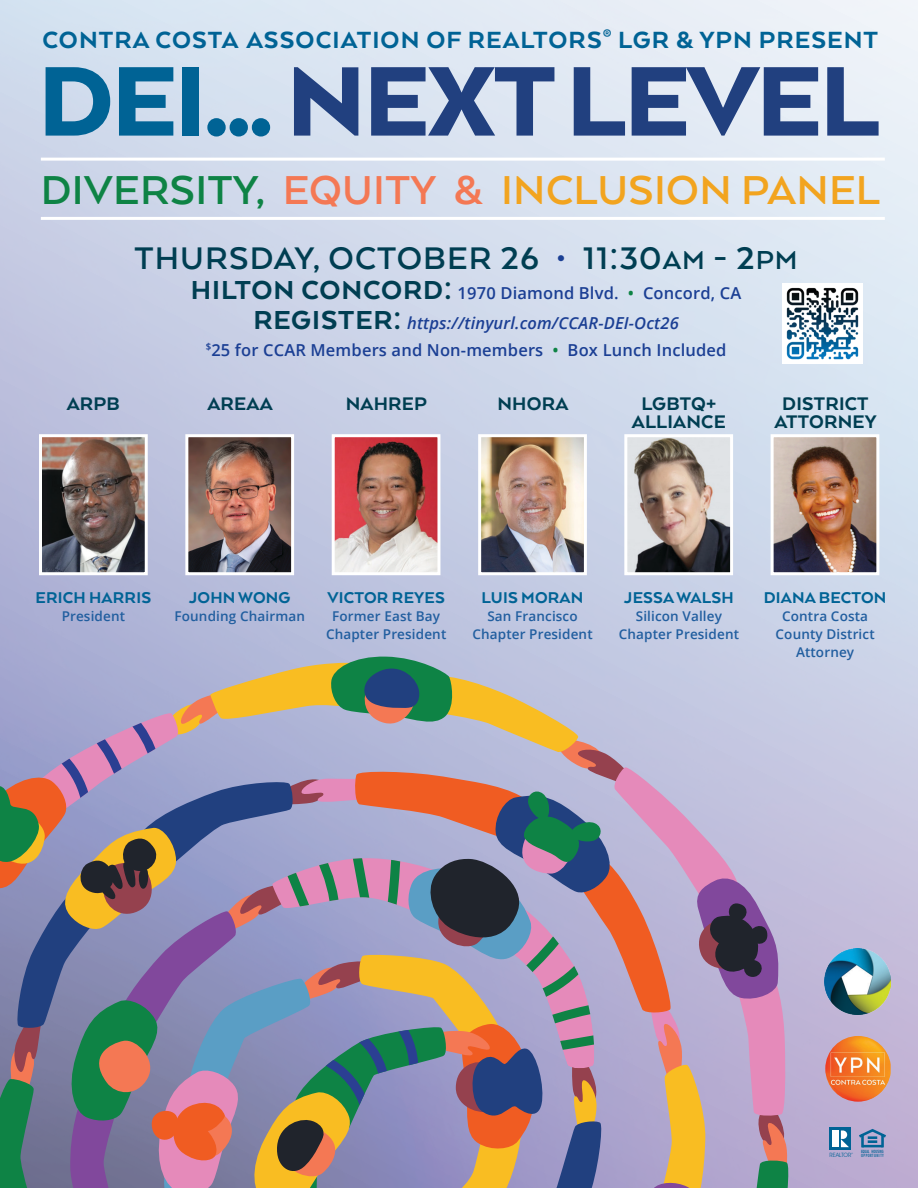
<style>
.page{position:relative;width:918px;height:1188px;background:#fff}
.page>*{position:absolute;margin:0;border:0;box-sizing:border-box;transform-origin:0 0}
.t1{font:900 114px "Arquitecta";letter-spacing:-.02em;color:#21407f}
.t2{font:700 46.5px "Arquitecta";letter-spacing:.01em;color:#f2a41f}
.t3{font:700 36px "Arquitecta";letter-spacing:.03em;color:#003e52}
.t4{font:800 27px "Arquitecta";letter-spacing:.04em;color:#006395}
.t5{font:800 21px/18px "Arquitecta";letter-spacing:.01em;color:#003e52;text-align:center}
.t6{font:800 18px "Arquitecta";letter-spacing:.01em;color:#006395}
.t7{font:italic 600 16.5px/30px "Open Sans";letter-spacing:.01em;color:#1b3f94;text-align:center}
.t8{font:600 16.5px "Open Sans";letter-spacing:.01em;color:#1b3f94}
.t9{font:600 13.5px/18px "Open Sans";letter-spacing:.01em;color:#215e9f;text-align:center}
.t10{font:5.85px "Avant Garde IT Cby BT";color:#006395}
.t11{font:condensed 4.2px "Futura LT";color:#006395}
.t12{font:condensed 4.2px "Futura LT";letter-spacing:.11em;color:#006395}
.t13{font:1.8px "Avant Garde IT Cby BT";color:#006395}
.s1{color:#006395}
.s2{color:#0e8345}
.s3{color:#f47854}
.s4{color:#1b3f94}
.s5{font-size:30px}
.s6{font-family:"Arquitecta";font-weight:800;font-style:normal;font-size:30px;color:#003e52}
.s7{font-style:normal}
.s8{font-style:normal;color:#0e8345}
</style>
<div class="page">
<img style="left:0;top:0;width:918px;height:1188px">
<svg style="left:0;top:656px;width:791px;height:532px;background:#9d91a0"></svg>
<hr style="left:41px;top:158px;width:844px;height:3px;background:#fff">
<hr style="left:41px;top:217px;width:844px;height:3px;background:#fff">
<img style="left:825px;top:948px;width:66px;height:67px">
<img style="left:825px;top:1036px;width:66px;height:66px">
<svg style="left:856px;top:1127px;width:33px;height:20px"></svg>
<hr style="left:862px;top:1145px;width:21px;height:2px;background:#006395">
<svg style="left:830px;top:1128px;width:21px;height:22px"></svg>
<div style="left:832px;top:1131px;width:7px;height:16px;background:#fff"></div>
<svg style="left:841px;top:1131px;width:8px;height:16px"></svg>
<img style="left:482px;top:438px;width:101px;height:133px">
<div style="left:478px;top:434px;width:109px;height:141px;border:3px solid #fff"></div>
<img style="left:775px;top:438px;width:100px;height:133px">
<div style="left:771px;top:434px;width:108px;height:141px;border:3px solid #fff"></div>
<img style="left:628px;top:438px;width:101px;height:133px">
<div style="left:624px;top:434px;width:109px;height:141px;border:3px solid #fff"></div>
<img style="left:43px;top:438px;width:101px;height:133px">
<div style="left:39px;top:434px;width:109px;height:141px;border:3px solid #fff"></div>
<img style="left:336px;top:438px;width:100px;height:133px">
<div style="left:332px;top:434px;width:108px;height:141px;border:3px solid #fff"></div>
<img style="left:189px;top:438px;width:101px;height:133px">
<div style="left:185px;top:434px;width:109px;height:141px;border:3px solid #fff"></div>
<img style="left:782px;top:283px;width:80px;height:80px">
<p class="t4" style="left:43px;top:23px;width:837px">CONTRA COSTA ASSOCIATION OF REALTORS<sup>®</sup> LGR &amp; YPN PRESENT</p>
<p class="t1" style="left:38px;top:30px;width:843px"><span class="s1">DEI...</span> NEXT LEVEL</p>
<p class="t2" style="left:41px;top:161px;width:841px"><span class="s2">DIVERSITY,</span> <span class="s3">EQUITY &amp;</span> INCLUSION PANEL</p>
<p class="t3" style="left:135px;top:236px;width:665px">THURSDAY, OCTOBER 26 <span class="s4">•</span> 11:30<span class="s5">AM</span> - 2<span class="s5">PM</span></p>
<p class="t7" style="left:191px;top:278px;width:552px"><span class="s6">HILTON CONCORD:</span> <span class="s7">1970 Diamond Blvd.</span> <span class="s8">•</span> <span class="s7">Concord, CA<br></span><span class="s6">REGISTER:</span> https://tinyurl.com/CCAR-DEI-Oct26</p>
<p class="t8" style="left:206px;top:339px;width:522px"><sup>$</sup>25 for CCAR Members and Non-members <span class="s2">•</span> Box Lunch Included</p>
<p class="t5" style="left:67px;top:394px;width:55px">ARPB</p>
<p class="t5" style="left:207px;top:394px;width:67px">AREAA</p>
<p class="t5" style="left:346px;top:394px;width:83px">NAHREP</p>
<p class="t5" style="left:497px;top:394px;width:73px">NHORA</p>
<p class="t5" style="left:632px;top:394px;width:95px">LGBTQ+<br>ALLIANCE</p>
<p class="t5" style="left:774px;top:394px;width:104px">DISTRICT<br>ATTORNEY</p>
<p class="t6" style="left:36px;top:586px;width:117px">ERICH HARRIS</p>
<p class="t9" style="left:62px;top:607px;width:65px">President</p>
<p class="t6" style="left:189px;top:586px;width:103px">JOHN WONG</p>
<p class="t9" style="left:175px;top:607px;width:132px">Founding Chairman</p>
<p class="t6" style="left:328px;top:586px;width:119px">VICTOR REYES</p>
<p class="t9" style="left:326px;top:607px;width:122px">Former East Bay<br>Chapter President</p>
<p class="t6" style="left:482px;top:586px;width:103px">LUIS MORAN</p>
<p class="t9" style="left:472px;top:607px;width:122px">San Francisco<br>Chapter President</p>
<p class="t6" style="left:624px;top:586px;width:111px">JESSA WALSH</p>
<p class="t9" style="left:619px;top:607px;width:122px">Silicon Valley<br>Chapter President</p>
<p class="t6" style="left:764px;top:586px;width:124px">DIANA BECTON</p>
<p class="t9" style="left:776px;top:607px;width:101px">Contra Costa<br>County District<br>Attorney</p>
<p class="t11" style="left:861px;top:1149px;width:24px">EQUAL HOUSING</p>
<p class="t10" style="left:830px;top:1151px;width:23px">REALTOR</p>
<p class="t12" style="left:861px;top:1153px;width:24px">OPPORTUNITY</p>
<p class="t13" style="left:851px;top:1152px;width:3px">®</p>
</div>
